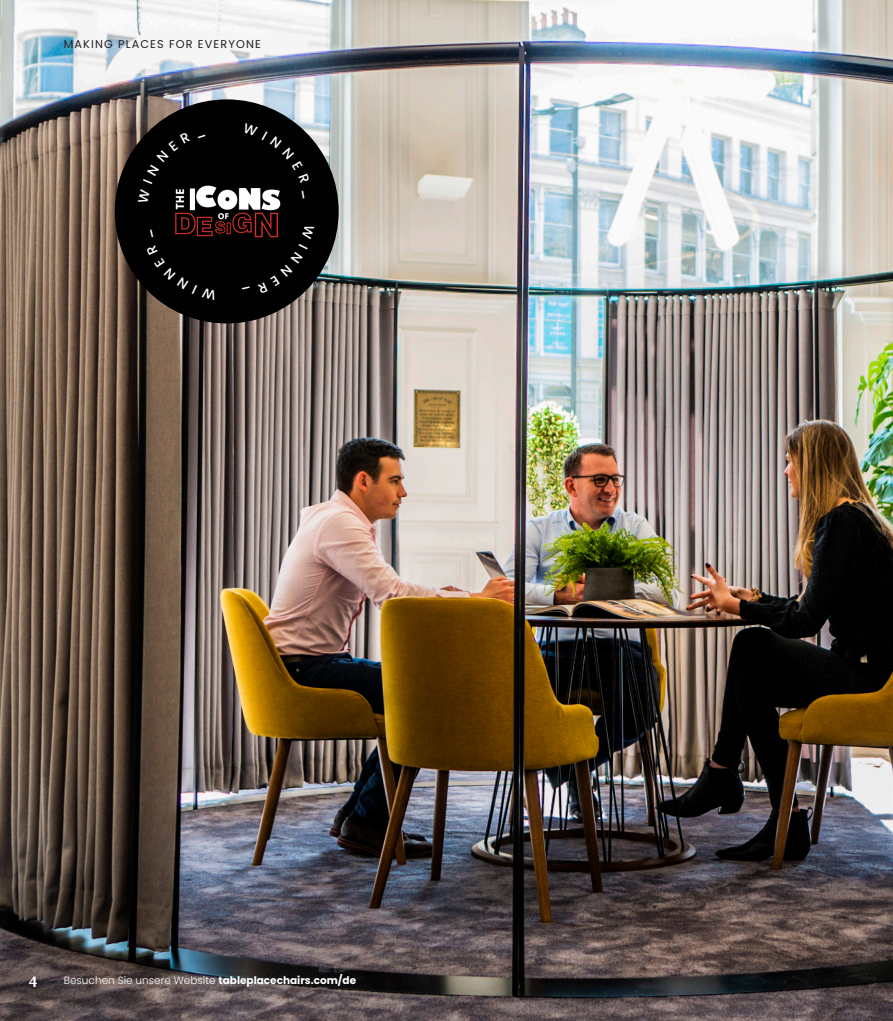
<style>
.page{position:relative;width:893px;height:1021px;background:#fff}
.page>*{position:absolute;margin:0;border:0;box-sizing:border-box;transform-origin:0 0}
.DescriptiveText{font:700 13.8px "Poynter Text";color:#fff}
.DescriptiveText-2{font:11.25px "Poppins";letter-spacing:.1em;color:#231f20}
.DescriptiveText-3{font:300 10.5px "Poppins";color:#fff}
.s1{font-weight:700}
</style>
<div class="page">
<img style="left:0;top:0;width:893px;height:1020px">
<div style="left:115px;top:99px;width:224px;height:224px;background:#010101;border-radius:50%"></div>
<img style="left:132px;top:270px;width:190px;height:53px">
<img style="left:147px;top:131px;width:134px;height:160px">
<svg style="left:243px;top:124px;width:67px;height:59px"></svg>
<svg style="left:258px;top:225px;width:57px;height:68px"></svg>
<svg style="left:242px;top:286px;width:8px;height:3px"></svg>
<svg style="left:146px;top:245px;width:70px;height:55px"></svg>
<svg style="left:150px;top:230px;width:3px;height:7px"></svg>
<svg style="left:138px;top:132px;width:52px;height:72px"></svg>
<svg style="left:198px;top:135px;width:8px;height:3px"></svg>
<p class="DescriptiveText-2" style="left:64px;top:38px;width:199px">MAKING PLACES FOR EVERYONE</p>
<p class="DescriptiveText" style="left:29px;top:972px;width:10px">4</p>
<p class="DescriptiveText-3" style="left:64px;top:974px;width:294px">Besuchen Sie unsere Website <span class="s1">tableplacechairs.com/de</span></p>
</div>
